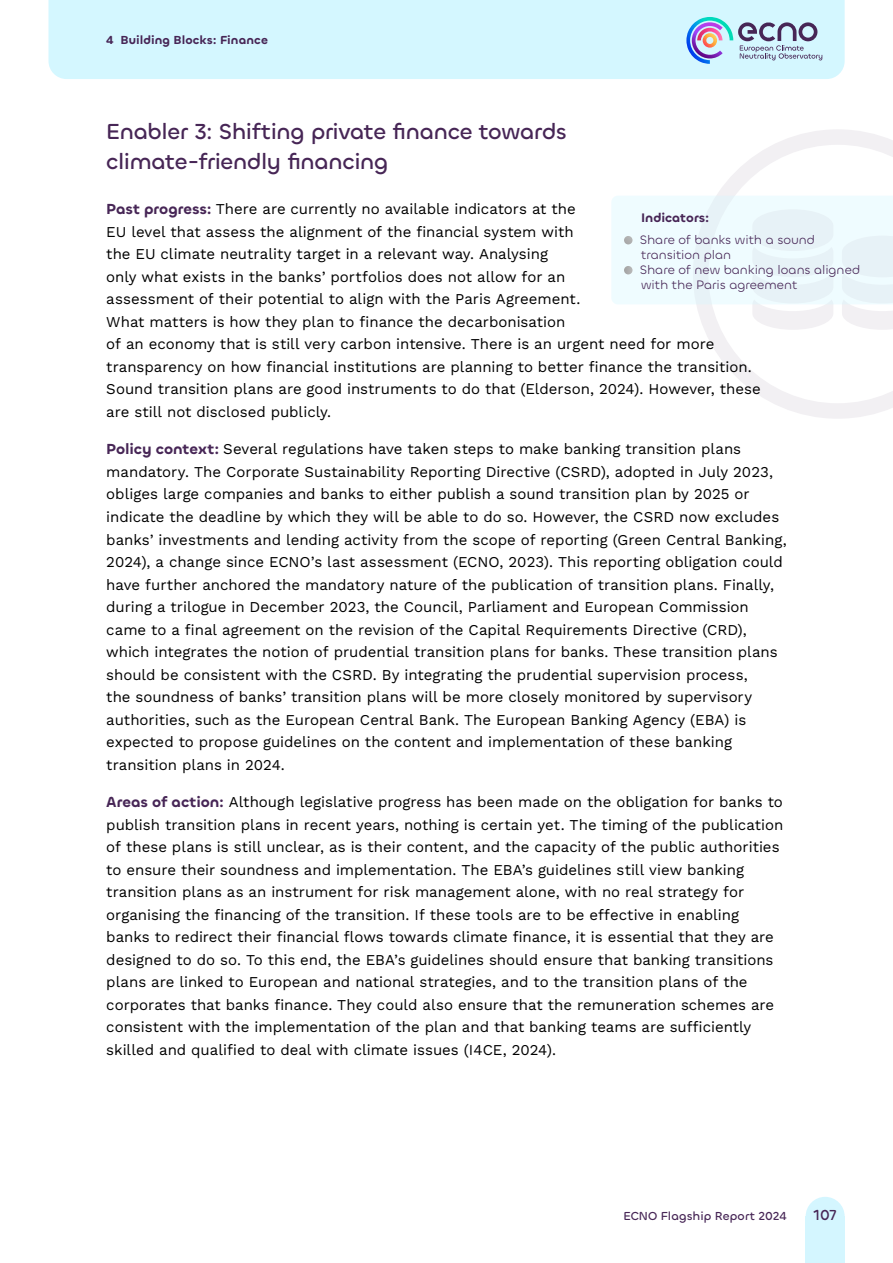
<style>
.page{position:relative;width:893px;height:1263px;background:#fff}
.page>*{position:absolute;margin:0;border:0;box-sizing:border-box;transform-origin:0 0}
.t1{font:500 22.5px/30px "Chillax";letter-spacing:-.015em;color:#472656}
.Bodytext{font:15px/22.5px "Work Sans";color:#000}
.t2{font:500 15px "Chillax";color:#472656}
.Idicator_Bullets{font:12.75px/15px "Chillax";color:#472656}
.Indicators{font:600 12.75px "Chillax";color:#472656}
.t3{font:600 12px "Chillax";letter-spacing:.01em;color:#472656}
.t4{font:500 12px "Chillax";letter-spacing:.005em;color:#472656}
.s1{font-family:"Chillax";font-weight:600;color:#472656}
</style>
<div class="page">
<svg style="left:705px;top:129px;width:188px;height:290px"></svg>
<div style="left:48px;top:0;width:797px;height:79px;background:#d4f7ff"></div>
<div style="left:806px;top:1216px;width:39px;height:47px;background:#d4f6ff"></div>
<div style="left:806px;top:1197px;width:39px;height:39px;background:#d4f6ff;border-radius:50%"></div>
<svg style="left:686px;top:17px;width:136px;height:47px"></svg>
<svg style="left:611px;top:196px;width:282px;height:134px"></svg>
<p class="t3" style="left:106px;top:33px;width:163px">4 Building Blocks: Finance</p>
<h3 class="t1" style="left:106px;top:117px;width:462px">Enabler 3: Shifting private finance towards climate-friendly financing</h3>
<p class="Bodytext" style="left:106px;top:197px;width:656px"><span class="s1">Past progress:</span> There are currently no available indicators at the<br>EU level that assess the alignment of the financial system with<br>the EU climate neutrality target in a relevant way. Analysing<br>only what exists in the banks’ portfolios does not allow for an<br>assessment of their potential to align with the Paris Agreement.<br>What matters is how they plan to finance the decarbonisation<br>of an economy that is still very carbon intensive. There is an urgent need for more transparency on how financial institutions are planning to better finance the transition.<br>Sound transition plans are good instruments to do that (Elderson, 2024). However, these are still not disclosed publicly.</p>
<p class="Bodytext" style="left:106px;top:437px;width:682px"><span class="s1">Policy context:</span> Several regulations have taken steps to make banking transition plans mandatory. The Corporate Sustainability Reporting Directive (CSRD), adopted in July 2023, obliges large companies and banks to either publish a sound transition plan by 2025 or indicate the deadline by which they will be able to do so. However, the CSRD now excludes banks’ investments and lending activity from the scope of reporting (Green Central Banking, 2024), a change since ECNO’s last assessment (ECNO, 2023). This reporting obligation could have further anchored the mandatory nature of the publication of transition plans. Finally, during a trilogue in December 2023, the Council, Parliament and European Commission came to a final agreement on the revision of the Capital Requirements Directive (CRD), which integrates the notion of prudential transition plans for banks. These transition plans should be consistent with the CSRD. By integrating the prudential supervision process,<br>the soundness of banks’ transition plans will be more closely monitored by supervisory authorities, such as the European Central Bank. The European Banking Agency (EBA) is expected to propose guidelines on the content and implementation of these banking transition plans in 2024.</p>
<p class="Bodytext" style="left:106px;top:790px;width:678px"><span class="s1">Areas of action:</span> Although legislative progress has been made on the obligation for banks to publish transition plans in recent years, nothing is certain yet. The timing of the publication of these plans is still unclear, as is their content, and the capacity of the public authorities to ensure their soundness and implementation. The EBA’s guidelines still view banking transition plans as an instrument for risk management alone, with no real strategy for organising the financing of the transition. If these tools are to be effective in enabling banks to redirect their financial flows towards climate finance, it is essential that they are designed to do so. To this end, the EBA’s guidelines should ensure that banking transitions plans are linked to European and national strategies, and to the transition plans of the corporates that banks finance. They could also ensure that the remuneration schemes are consistent with the implementation of the plan and that banking teams are sufficiently skilled and qualified to deal with climate issues (I4CE, 2024).</p>
<p class="Indicators" style="left:641px;top:210px;width:70px">Indicators:</p>
<p class="Idicator_Bullets" style="left:640px;top:233px;width:177px">Share of banks with a sound transition plan</p>
<p class="Idicator_Bullets" style="left:640px;top:263px;width:222px">Share of new banking loans aligned with the Paris agreement</p>
<p class="t4" style="left:623px;top:1208px;width:165px">ECNO Flagship Report 2024</p>
<p class="t2" style="left:814px;top:1205px;width:25px">107</p>
</div>
